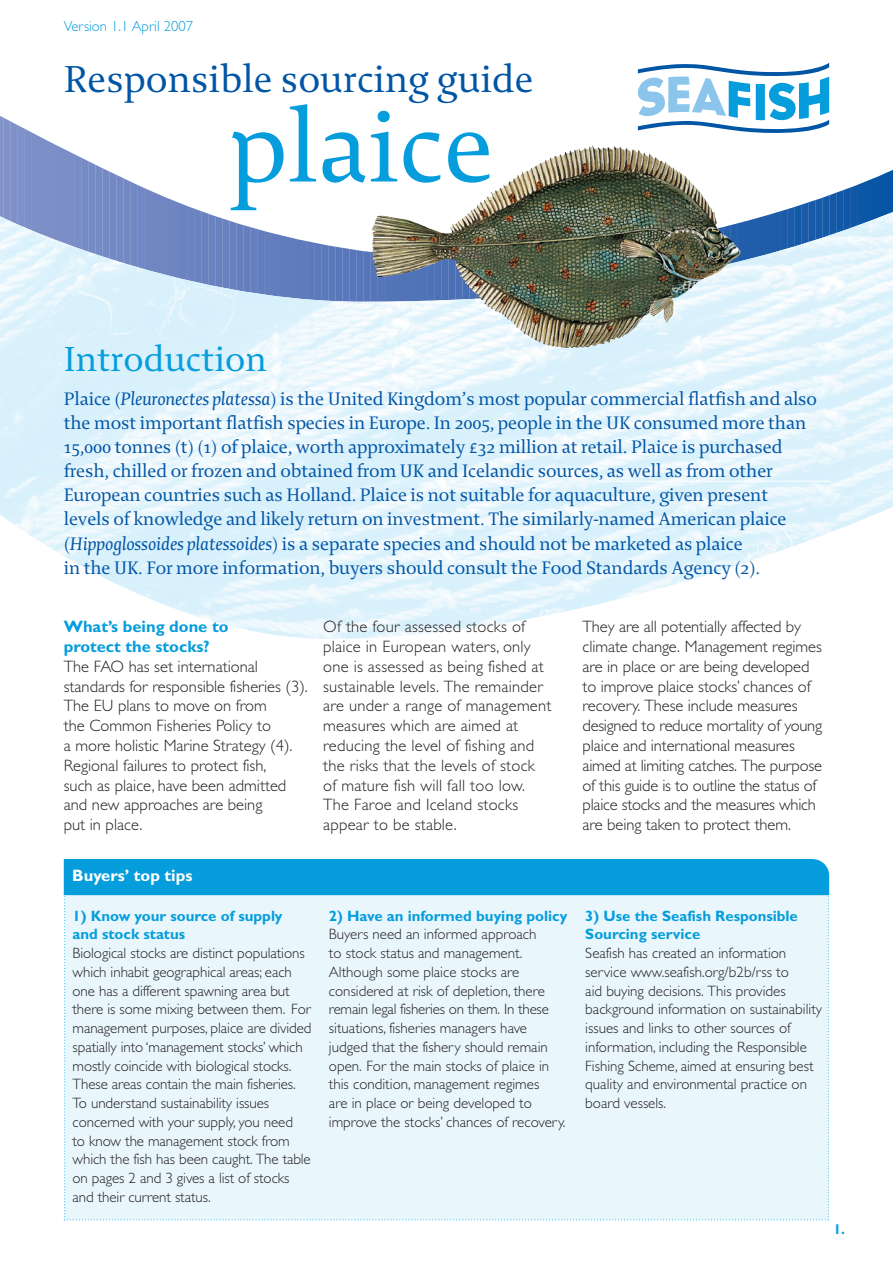
<style>
.page{position:relative;width:893px;height:1263px;background:#fff}
.page>*{position:absolute;margin:0;border:0;box-sizing:border-box;transform-origin:0 0}
.t1{font:108px "Enigma 2";color:#069ddc}
.t2{font:40.5px "Enigma 2";color:#0155a5}
.t3{font:37.5px "Enigma 2";color:#069ddc}
.t4{font:19.5px/24.2px "Enigma 2";letter-spacing:-.01em;color:#0155a5}
.t5{font:300 16.5px/19.8px "Gill Sans";color:#231f20}
.t6{font:700 16.5px/19.8px "Gill Sans";color:#069ddc}
.t7{font:700 16.5px "Gill Sans";color:#fff}
.t8{font:300 15px/18.8px "Gill Sans";color:#231f20}
.t9{font:700 15px/18.8px "Gill Sans";color:#069ddc}
.t10{font:300 14.7px "Gill Sans";color:#069ddc}
.t11{font:700 14.25px "Gill Sans";color:#069ddc}
.s1{font-style:italic}
</style>
<div class="page">
<hr style="left:892px;top:114px;width:1px;height:364px;background:#0355a5">
<svg style="left:887px;top:170px;width:5px;height:37px"></svg>
<svg style="left:880px;top:173px;width:5px;height:34px"></svg>
<svg style="left:873px;top:176px;width:5px;height:31px"></svg>
<svg style="left:866px;top:179px;width:5px;height:28px"></svg>
<svg style="left:859px;top:182px;width:5px;height:25px"></svg>
<svg style="left:852px;top:185px;width:5px;height:22px"></svg>
<svg style="left:845px;top:188px;width:4px;height:19px"></svg>
<svg style="left:838px;top:190px;width:4px;height:17px"></svg>
<svg style="left:831px;top:193px;width:4px;height:14px"></svg>
<svg style="left:824px;top:195px;width:4px;height:12px"></svg>
<svg style="left:817px;top:198px;width:4px;height:9px"></svg>
<svg style="left:810px;top:200px;width:4px;height:7px"></svg>
<svg style="left:704px;top:198px;width:4px;height:9px"></svg>
<svg style="left:697px;top:189px;width:4px;height:18px"></svg>
<svg style="left:690px;top:182px;width:4px;height:25px"></svg>
<svg style="left:683px;top:175px;width:4px;height:32px"></svg>
<svg style="left:675px;top:169px;width:5px;height:38px"></svg>
<svg style="left:174px;top:200px;width:5px;height:7px"></svg>
<svg style="left:167px;top:198px;width:5px;height:9px"></svg>
<svg style="left:160px;top:195px;width:5px;height:12px"></svg>
<svg style="left:153px;top:192px;width:5px;height:15px"></svg>
<svg style="left:146px;top:189px;width:5px;height:18px"></svg>
<svg style="left:139px;top:185px;width:5px;height:22px"></svg>
<svg style="left:132px;top:182px;width:5px;height:25px"></svg>
<svg style="left:125px;top:179px;width:4px;height:28px"></svg>
<svg style="left:118px;top:175px;width:4px;height:32px"></svg>
<svg style="left:111px;top:172px;width:4px;height:35px"></svg>
<svg style="left:104px;top:169px;width:4px;height:38px"></svg>
<svg style="left:97px;top:165px;width:4px;height:42px"></svg>
<svg style="left:90px;top:162px;width:4px;height:45px"></svg>
<svg style="left:82px;top:158px;width:5px;height:49px"></svg>
<svg style="left:75px;top:154px;width:5px;height:53px"></svg>
<svg style="left:68px;top:151px;width:5px;height:56px"></svg>
<svg style="left:61px;top:147px;width:5px;height:60px"></svg>
<svg style="left:54px;top:144px;width:5px;height:63px"></svg>
<svg style="left:47px;top:140px;width:5px;height:67px"></svg>
<svg style="left:40px;top:137px;width:5px;height:70px"></svg>
<svg style="left:33px;top:133px;width:5px;height:74px"></svg>
<svg style="left:26px;top:129px;width:5px;height:78px"></svg>
<div style="left:19px;top:114px;width:5px;height:364px;background:#7e91c8"></div>
<div style="left:12px;top:114px;width:5px;height:364px;background:#7f91c8"></div>
<hr style="left:5px;top:114px;width:4px;height:364px;background:#8092c8">
<hr style="left:0;top:114px;width:2px;height:364px;background:#8193c9">
<img style="left:0;top:207px;width:893px;height:432px">
<svg style="left:638px;top:63px;width:191px;height:70px"></svg>
<hr style="left:602px;top:481px;width:229px;height:1px;background:#fff">
<svg style="left:64px;top:859px;width:765px;height:361px"></svg>
<img style="left:372px;top:146px;width:301px;height:87px">
<p class="t10" style="left:64px;top:21px;width:131px">Version 1.1 April 2007</p>
<h2 class="t2" style="left:64px;top:66px;width:471px">Responsible sourcing guide</h2>
<h1 class="t1" style="left:230px;top:112px;width:266px">plaice</h1>
<h3 class="t3" style="left:64px;top:347px;width:205px">Introduction</h3>
<p class="t4" style="left:64px;top:389px;width:755px">Plaice (<span class="s1">Pleuronectes platessa</span>) is the United Kingdom’s most popular commercial flatfish and also the most important flatfish species in Europe. In 2005, people in the UK consumed more than 15,000 tonnes (t) (1) of plaice, worth approximately £32 million at retail. Plaice is purchased fresh, chilled or frozen and obtained from UK and Icelandic sources, as well as from other European countries such as Holland. Plaice is not suitable for aquaculture, given present levels of knowledge and likely return on investment. The similarly-named American plaice (<span class="s1">Hippoglossoides platessoides</span>) is a separate species and should not be marketed as plaice<br>in the UK. For more information, buyers should consult the Food Standards Agency (2).</p>
<p class="t6" style="left:64px;top:618px;width:166px">What’s being done to protect the stocks?</p>
<p class="t5" style="left:64px;top:658px;width:245px">The FAO has set international standards for responsible fisheries (3).<br>The EU plans to move on from<br>the Common Fisheries Policy to<br>a more holistic Marine Strategy (4).<br>Regional failures to protect fish,<br>such as plaice, have been admitted and new approaches are being<br>put in place.</p>
<p class="t5" style="left:323px;top:618px;width:230px">Of the four assessed stocks of plaice in European waters, only one is assessed as being fished at sustainable levels. The remainder are under a range of management measures which are aimed at reducing the level of fishing and the risks that the levels of stock of mature fish will fall too low.<br>The Faroe and Iceland stocks appear to be stable.</p>
<p class="t5" style="left:583px;top:618px;width:241px">They are all potentially affected by climate change. Management regimes are in place or are being developed to improve plaice stocks’ chances of recovery. These include measures designed to reduce mortality of young plaice and international measures aimed at limiting catches. The purpose of this guide is to outline the status of plaice stocks and the measures which are being taken to protect them.</p>
<p class="t7" style="left:72px;top:869px;width:122px">Buyers’ top tips</p>
<p class="t9" style="left:73px;top:907px;width:212px">1) Know your source of supply and stock status</p>
<p class="t8" style="left:73px;top:945px;width:241px">Biological stocks are distinct populations which inhabit geographical areas; each one has a different spawning area but there is some mixing between them. For management purposes, plaice are divided spatially into ‘management stocks’ which mostly coincide with biological stocks.<br>These areas contain the main fisheries.<br>To understand sustainability issues concerned with your supply, you need<br>to know the management stock from which the fish has been caught. The table on pages 2 and 3 gives a list of stocks and their current status.</p>
<p class="t9" style="left:329px;top:907px;width:240px">2) Have an informed buying policy</p>
<p class="t8" style="left:329px;top:926px;width:238px">Buyers need an informed approach<br>to stock status and management.<br>Although some plaice stocks are considered at risk of depletion, there remain legal fisheries on them. In these situations, fisheries managers have judged that the fishery should remain open. For the main stocks of plaice in this condition, management regimes<br>are in place or being developed to improve the stocks’ chances of recovery.</p>
<p class="t9" style="left:585px;top:907px;width:214px">3) Use the Seafish Responsible<br>Sourcing service</p>
<p class="t8" style="left:585px;top:945px;width:238px">Seafish has created an information service www.seafish.org/b2b/rss to<br>aid buying decisions. This provides background information on sustainability issues and links to other sources of information, including the Responsible Fishing Scheme, aimed at ensuring best quality and environmental practice on board vessels.</p>
<p class="t11" style="left:833px;top:1224px;width:13px">1.</p>
</div>
